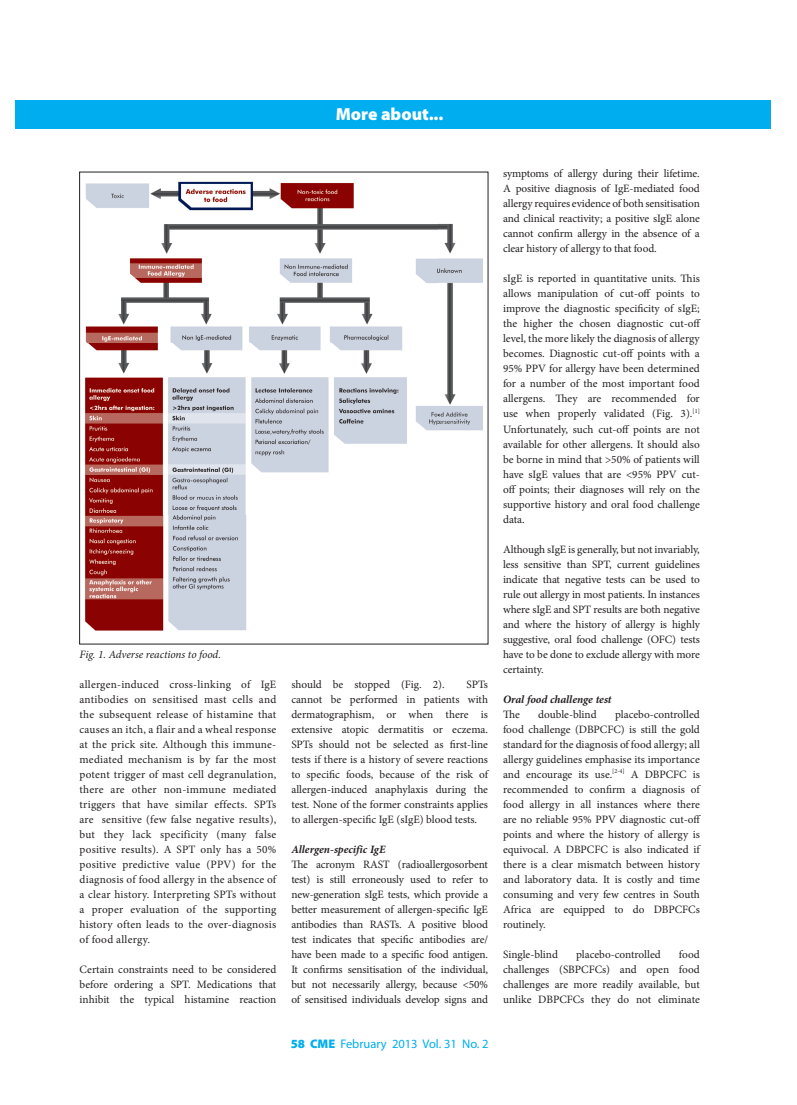
<style>
.page{position:relative;width:797px;height:1105px;background:#fff}
.page>*{position:absolute;margin:0;border:0;box-sizing:border-box;transform-origin:0 0}
.t1{font:900 17.5px "Myriad Pro";color:#fff}
.t2{font:12.5px "Myriad Pro";color:#00aeef}
.t3{font:11.25px/15px "Minion Pro";letter-spacing:-.005em;color:#231f20;text-align:justify}
.t4{font:italic 700 11.25px "Minion Pro";color:#231f20}
.t5{font:italic 11.25px "Minion Pro";letter-spacing:-.005em;color:#231f20}
.s1{font-weight:900}
</style>
<div class="page">
<div style="left:16px;top:100px;width:754px;height:28px;background:#00aeef"></div>
<img style="left:85px;top:181px;width:397px;height:450px">
<h1 class="t1" style="left:336px;top:104px;width:109px">More about...</h1>
<p class="t5" style="left:80px;top:646px;width:143px">Fig. 1. Adverse reactions to food.</p>
<p class="t3" style="left:80px;top:677px;width:198px">allergen-induced cross-linking of IgE antibodies on sensitised mast cells and the subsequent release of histamine that causes an itch, a flair and a wheal response at the prick site. Although this immune&shy;mediated mechanism is by far the most potent trigger of mast cell degranulation, there are other non-immune mediated triggers that have similar effects. SPTs are sensitive (few false negative results), but they lack specificity (many false positive results). A SPT only has a 50% positive predictive value (PPV) for the diagnosis of food allergy in the absence of a clear history. Interpreting SPTs without a proper evaluation of the supporting history often leads to the over-diagnosis of food allergy.</p>
<p class="t3" style="left:80px;top:961px;width:198px">Certain constraints need to be considered before ordering a SPT. Medications that inhibit the typical histamine reaction</p>
<p class="t3" style="left:291px;top:676px;width:155px">should be stopped (Fig. 2).</p>
<p class="t3" style="left:291px;top:676px;width:198px;text-indent:175px">SPTs cannot be performed in patients with dermatographism, or when there is extensive atopic dermatitis or eczema.<br>SPTs should not be selected as first-line tests if there is a history of severe reactions to specific foods, because of the risk of allergen-induced anaphylaxis during the test. None of the former constraints applies to allergen-specific IgE (sIgE) blood tests.</p>
<p class="t4" style="left:291px;top:841px;width:96px">Allergen-specific IgE</p>
<p class="t3" style="left:291px;top:856px;width:198px">The acronym RAST (radioallergosorbent test) is still erroneously used to refer to new-generation sIgE tests, which provide a better measurement of allergen-specific IgE antibodies than RASTs. A positive blood test indicates that specific antibodies are/ have been made to a specific food antigen.<br>It confirms sensitisation of the individual, but not necessarily allergy, because &lt;50% of sensitised individuals develop signs and</p>
<p class="t2" style="left:291px;top:1036px;width:199px"><span class="s1">58 CME</span> February 2013 Vol. 31 No. 2</p>
<p class="t3" style="left:503px;top:166px;width:198px">symptoms of allergy during their lifetime.<br>A positive diagnosis of IgE-mediated food allergy requires evidence of both sensitisation and clinical reactivity; a positive sIgE alone cannot confirm allergy in the absence of a clear history of allergy to that food.</p>
<p class="t3" style="left:503px;top:271px;width:199px">sIgE is reported in quantitative units. This allows manipulation of cut-off points to improve the diagnostic specificity of sIgE; the higher the chosen diagnostic cut-off level, the more likely the diagnosis of allergy becomes. Diagnostic cut-off points with a 95% PPV for allergy have been determined for a number of the most important food allergens. They are recommended for use when properly validated (Fig. 3).<sup>[1] </sup>Unfortunately, such cut-off points are not available for other allergens. It should also be borne in mind that &gt;50% of patients will have sIgE values that are &lt;95% PPV cut&shy;off points; their diagnoses will rely on the supportive history and oral food challenge data.</p>
<p class="t3" style="left:503px;top:541px;width:198px">Although sIgE is generally, but not invariably, less sensitive than SPT, current guidelines indicate that negative tests can be used to rule out allergy in most patients. In instances where sIgE and SPT results are both negative and where the history of allergy is highly suggestive, oral food challenge (OFC) tests have to be done to exclude allergy with more certainty.</p>
<p class="t4" style="left:503px;top:691px;width:110px">Oral food challenge test</p>
<p class="t3" style="left:503px;top:706px;width:18px">The</p>
<p class="t3" style="left:538px;top:706px;width:60px">double-blind</p>
<p class="t3" style="left:503px;top:706px;width:199px;text-indent:112px">placebo-controlled food challenge (DBPCFC) is still the gold standard for the diagnosis of food allergy; all allergy guidelines emphasise its importance and encourage its use.<sup>[2-4]</sup> A DBPCFC is recommended to confirm a diagnosis of food allergy in all instances where there are no reliable 95% PPV diagnostic cut-off points and where the history of allergy is equivocal. A DBPCFC is also indicated if there is a clear mismatch between history and laboratory data. It is costly and time consuming and very few centres in South Africa are equipped to do DBPCFCs routinely.</p>
<p class="t3" style="left:503px;top:946px;width:56px">Single-blind</p>
<p class="t3" style="left:576px;top:946px;width:86px">placebo-controlled</p>
<p class="t3" style="left:503px;top:946px;width:198px;text-indent:176px">food challenges (SBPCFCs) and open food challenges are more readily available, but unlike DBPCFCs they do not eliminate</p>
</div>
